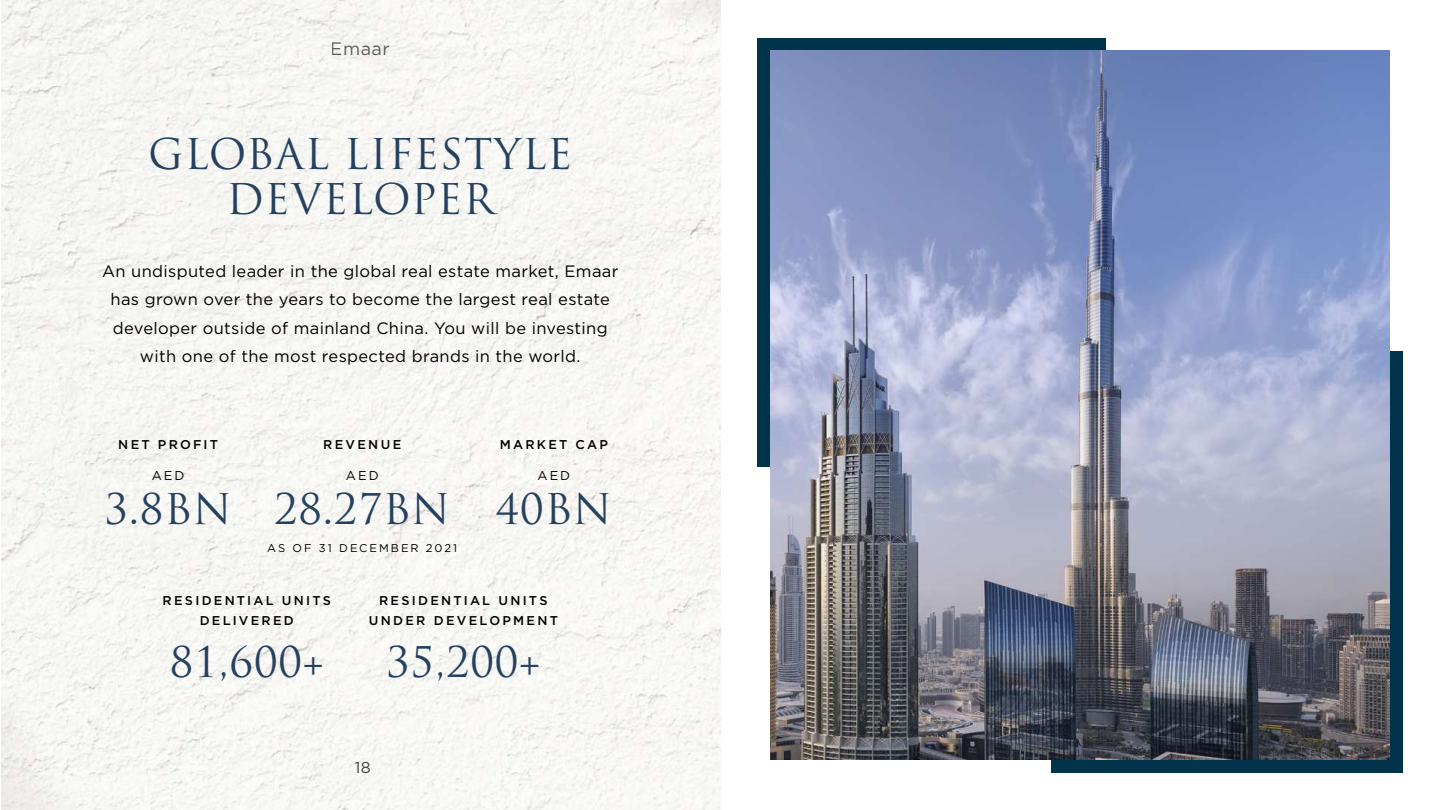
<style>
.page{position:relative;width:1440px;height:810px;background:#fff}
.page>*{position:absolute;margin:0;border:0;box-sizing:border-box;transform-origin:0 0}
.t1{font:41.25px/44.2px "Trajan Pro";letter-spacing:.02em;color:#25415f;text-align:center}
.t2{font:18px "Gotham";letter-spacing:.02em;color:#404041}
.t3{font:16.5px/28.5px "Gotham";letter-spacing:.02em;color:#000;text-align:center}
.t4{font:15.75px "Gotham";color:#414042}
.t5{font:500 12.75px/20.2px "Gotham";letter-spacing:.18em;color:#000;text-align:center}
.t6{font:12.75px "Gotham";letter-spacing:.17em;color:#000}
.t7{font:11.25px "Gotham";letter-spacing:.175em;color:#000}
</style>
<div class="page">
<div style="left:758px;top:38px;width:348px;height:429px;background:#00344a"></div>
<div style="left:1051px;top:351px;width:352px;height:421px;background:#00344a"></div>
<img style="left:1px;top:0;width:719px;height:810px">
<img style="left:770px;top:51px;width:620px;height:709px">
<p class="t2" style="left:331px;top:39px;width:60px">Emaar</p>
<h1 class="t1" style="left:148px;top:132px;width:426px">GLOBAL LIFESTYLE<br>DEVELOPER</h1>
<p class="t3" style="left:102px;top:256px;width:518px">An undisputed leader in the global real estate market, Emaar has grown over the years to become the largest real estate developer outside of mainland China. You will be investing with one of the most respected brands in the world.</p>
<p class="t5" style="left:118px;top:434px;width:101px">NET PROFIT</p>
<p class="t5" style="left:323px;top:434px;width:80px">REVENUE</p>
<p class="t5" style="left:500px;top:434px;width:110px">MARKET CAP</p>
<p class="t6" style="left:152px;top:469px;width:34px">AED</p>
<p class="t6" style="left:346px;top:468px;width:34px">AED</p>
<p class="t6" style="left:537px;top:468px;width:34px">AED</p>
<h1 class="t1" style="left:104px;top:486px;width:129px">3.8BN</h1>
<h1 class="t1" style="left:274px;top:486px;width:178px">28.27BN</h1>
<h1 class="t1" style="left:496px;top:486px;width:118px">40BN</h1>
<p class="t7" style="left:267px;top:542px;width:191px">AS OF 31 DECEMBER 2021</p>
<p class="t5" style="left:163px;top:590px;width:170px">RESIDENTIAL UNITS<br>DELIVERED</p>
<p class="t5" style="left:369px;top:590px;width:191px">RESIDENTIAL UNITS<br>UNDER DEVELOPMENT</p>
<h1 class="t1" style="left:170px;top:639px;width:156px">81,600+</h1>
<h1 class="t1" style="left:386px;top:639px;width:156px">35,200+</h1>
<p class="t4" style="left:355px;top:758px;width:17px">18</p>
</div>
